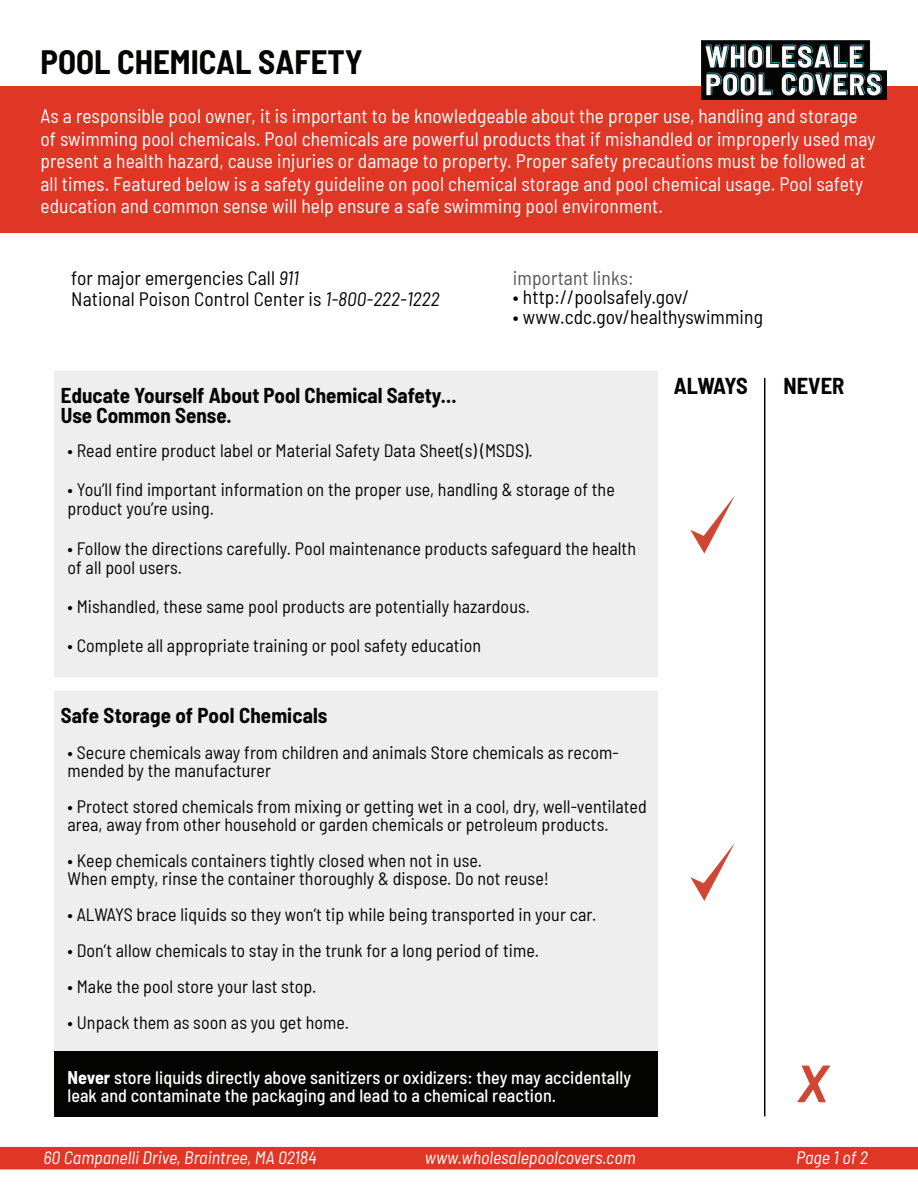
<style>
.page{position:relative;width:918px;height:1188px;background:#fff}
.page>*{position:absolute;margin:0;border:0;box-sizing:border-box;transform-origin:0 0}
.t1{font:italic 500 semi-condensed 72px "Barlow";color:#d04632}
.t2{font:700 semi-condensed 33px "Barlow";color:#040503}
.t3{font:700 semi-condensed 22.5px "Barlow";letter-spacing:-.005em;color:#040503}
.t4{font:700 semi-condensed 21px/19.5px "Barlow";color:#040503}
.t5{font:semi-condensed 19.5px/22.5px "Barlow";letter-spacing:.005em;color:#fff}
.t6{font:semi-condensed 19.5px/21px "Barlow";letter-spacing:.005em;color:#040503}
.t7{font:semi-condensed 19.5px "Barlow";letter-spacing:.005em;color:#57585a}
.t8{font:semi-condensed 18px/18px "Barlow";letter-spacing:.005em;color:#040503}
.t9{font:500 semi-condensed 18px/18px "Barlow";letter-spacing:.005em;color:#fff}
.t10{font:italic semi-condensed 18px "Barlow";color:#fff}
.s1{font-style:italic}
.s2{font-weight:700}
</style>
<div class="page">
<div style="left:0;top:86px;width:918px;height:147px;background:#df3625"></div>
<hr style="left:764px;top:378px;width:1px;height:738px;background:#040503">
<div style="left:54px;top:371px;width:604px;height:306px;background:#eeeeef"></div>
<div style="left:54px;top:691px;width:604px;height:361px;background:#eeeeef"></div>
<div style="left:54px;top:1051px;width:604px;height:65px;background:#040503"></div>
<svg style="left:690px;top:495px;width:45px;height:59px"></svg>
<svg style="left:690px;top:843px;width:45px;height:58px"></svg>
<img style="left:701px;top:40px;width:186px;height:59px">
<div style="left:0;top:1147px;width:918px;height:22px;background:#df3625"></div>
<h2 class="t2" style="left:40px;top:38px;width:324px">POOL CHEMICAL SAFETY</h2>
<p class="t5" style="left:40px;top:104px;width:836px">As a responsible pool owner, it is important to be knowledgeable about the proper use, handling and storage of swimming pool chemicals. Pool chemicals are powerful products that if mishandled or improperly used may present a health hazard, cause injuries or damage to property. Proper safety precautions must be followed at all times. Featured below is a safety guideline on pool chemical storage and pool chemical usage. Pool safety education and common sense will help ensure a safe swimming pool environment.</p>
<p class="t6" style="left:71px;top:266px;width:370px">for major emergencies Call <span class="s1">911<br></span>National Poison Control Center is <span class="s1">1-800-222-1222</span></p>
<p class="t7" style="left:513px;top:264px;width:122px">important links:</p>
<p class="t6" style="left:513px;top:285px;width:178px">• http://poolsafely.gov/</p>
<p class="t6" style="left:513px;top:305px;width:251px">• www.cdc.gov/healthyswimming</p>
<p class="t4" style="left:61px;top:384px;width:397px">Educate Yourself About Pool Chemical Safety...<br>Use Common Sense.</p>
<p class="t8" style="left:68px;top:440px;width:467px">• Read entire product label or Material Safety Data Sheet(s) (MSDS).</p>
<p class="t8" style="left:68px;top:478px;width:549px;line-height:19.5px">• You’ll find important information on the proper use, handling &amp; storage of the product you’re using.</p>
<p class="t8" style="left:68px;top:537px;width:570px;line-height:19.5px">• Follow the directions carefully. Pool maintenance products safeguard the health of all pool users.</p>
<p class="t8" style="left:68px;top:596px;width:464px">• Mishandled, these same pool products are potentially hazardous.</p>
<p class="t8" style="left:68px;top:635px;width:415px">• Complete all appropriate training or pool safety education</p>
<p class="t4" style="left:61px;top:704px;width:268px">Safe Storage of Pool Chemicals</p>
<p class="t8" style="left:68px;top:742px;width:553px">• Secure chemicals away from children and animals Store chemicals as recom&shy;mended by the manufacturer</p>
<p class="t8" style="left:68px;top:796px;width:581px">• Protect stored chemicals from mixing or getting wet in a cool, dry, well-ventilated area, away from other household or garden chemicals or petroleum products.</p>
<p class="t8" style="left:68px;top:850px;width:483px">• Keep chemicals containers tightly closed when not in use.<br>When empty, rinse the container thoroughly &amp; dispose. Do not reuse!</p>
<p class="t8" style="left:68px;top:904px;width:530px">• ALWAYS brace liquids so they won’t tip while being transported in your car.</p>
<p class="t8" style="left:68px;top:940px;width:473px">• Don’t allow chemicals to stay in the trunk for a long period of time.</p>
<p class="t8" style="left:68px;top:976px;width:250px">• Make the pool store your last stop.</p>
<p class="t8" style="left:68px;top:1012px;width:283px">• Unpack them as soon as you get home.</p>
<p class="t9" style="left:68px;top:1067px;width:565px"><span class="s2">Never</span> store liquids directly above sanitizers or oxidizers: they may accidentally leak and contaminate the packaging and lead to a chemical reaction.</p>
<p class="t3" style="left:674px;top:370px;width:76px">ALWAYS</p>
<p class="t3" style="left:784px;top:370px;width:62px">NEVER</p>
<h1 class="t1" style="left:797px;top:1024px;width:33px">x</h1>
<p class="t10" style="left:44px;top:1145px;width:275px">60 Campanelli Drive, Braintree, MA 02184</p>
<p class="t10" style="left:425px;top:1145px;width:212px">www.wholesalepoolcovers.com</p>
<p class="t10" style="left:796px;top:1145px;width:73px">Page 1 of 2</p>
</div>
